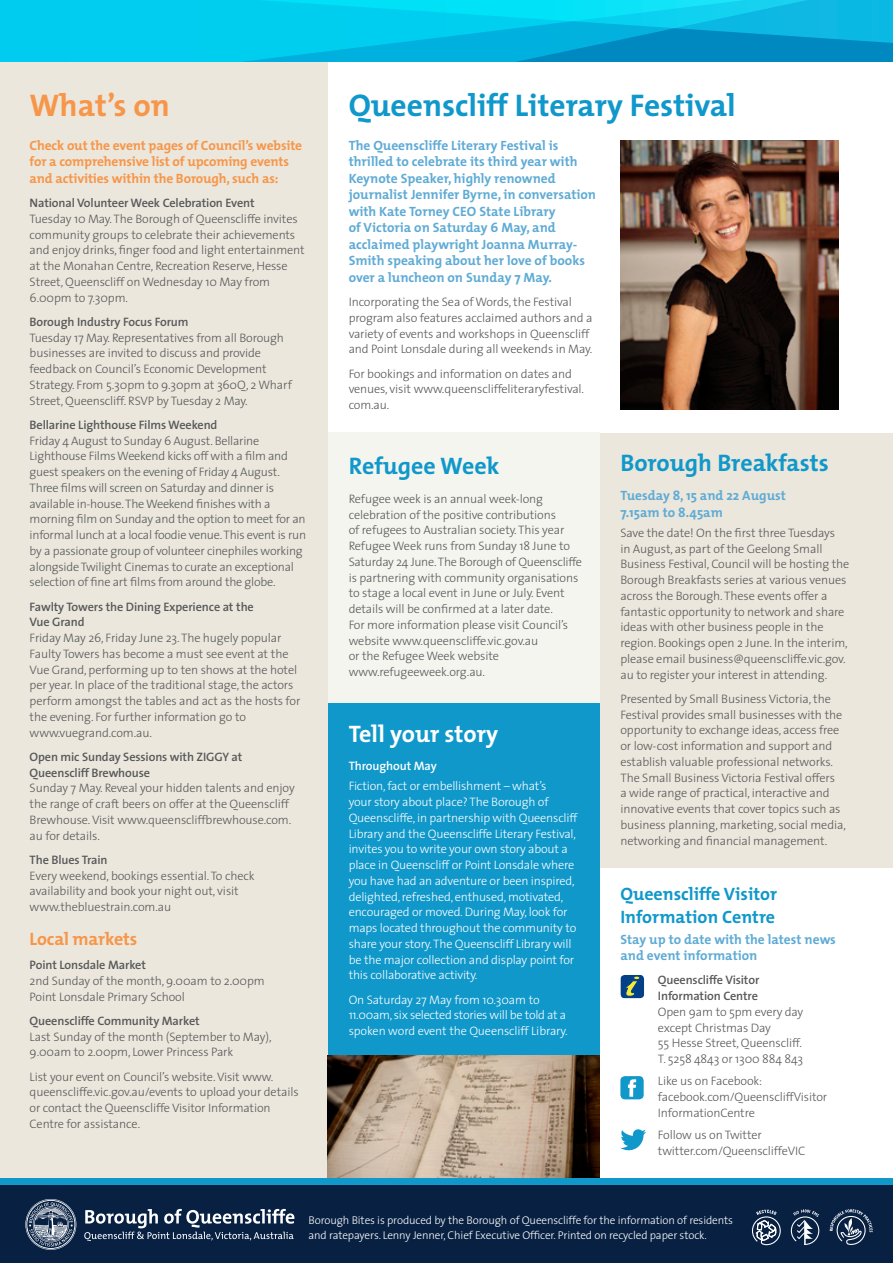
<style>
.page{position:relative;width:893px;height:1263px;background:#fff}
.page>*{position:absolute;margin:0;border:0;box-sizing:border-box;transform-origin:0 0}
.Heading{font:700 31.5px "The Mix";color:#1098cb}
.Heading-2{font:700 31.5px "The Mix";color:#f7964a}
.Heading-3{font:700 24px "The Mix";color:#1098cb}
.Heading-4{font:700 24px "The Mix";color:#fff}
.Subheading{font:700 18px/22.5px "The Mix";color:#1098cb}
.Intro_paragraph{font:700 18px "The Mix";letter-spacing:-.01em;color:#f7964a}
.Intro_paragraph-2{font:700 13.5px/16.5px "The Mix";color:#5fabd5}
.Intro_paragraph-3{font:700 13.5px/16.5px "The Mix";letter-spacing:-.01em;color:#f7964a}
.Body{font:300 12.3px/15.8px "The Sans";letter-spacing:-.01em;color:#57585a}
.Body-2{font:300 12.3px/15.8px "The Sans";letter-spacing:-.015em;color:#fff}
.Body-3{font:600 12.3px "The Sans";letter-spacing:-.01em;color:#fff}
.Body-4{font:300 11.25px/15.8px "The Sans";letter-spacing:-.01em;color:#fff}
.s1{font-weight:600}
</style>
<div class="page">
<div style="left:600px;top:433px;width:293px;height:434px;background:#ebe7dc"></div>
<div style="left:327px;top:433px;width:273px;height:270px;background:#f5f5ef"></div>
<div style="left:327px;top:703px;width:273px;height:484px;background:#1098cb"></div>
<svg style="left:620px;top:975px;width:24px;height:23px"></svg>
<svg style="left:620px;top:1076px;width:24px;height:23px"></svg>
<svg style="left:620px;top:1129px;width:26px;height:22px"></svg>
<div style="left:0;top:61px;width:327px;height:1117px;background:#ebe7dc"></div>
<img style="left:620px;top:141px;width:219px;height:268px">
<img style="left:327px;top:1056px;width:273px;height:122px">
<div style="left:0;top:1185px;width:893px;height:78px;background:#082143"></div>
<div style="left:0;top:1178px;width:893px;height:7px;background:#1098cb"></div>
<svg style="left:752px;top:1209px;width:29px;height:37px"></svg>
<svg style="left:790px;top:1209px;width:30px;height:36px"></svg>
<svg style="left:830px;top:1209px;width:42px;height:36px"></svg>
<svg style="left:25px;top:1199px;width:51px;height:51px"></svg>
<svg style="left:84px;top:1209px;width:210px;height:32px"></svg>
<svg style="left:0;top:0;width:893px;height:61px;background:#02bee5"></svg>
<p class="Heading-2" style="left:30px;top:79px;width:142px">What’s on</p>
<p class="Intro_paragraph-3" style="left:30px;top:137px;width:274px">Check out the event pages of Council’s website for a comprehensive list of upcoming events and activities within the Borough, such as:</p>
<p class="Body" style="left:30px;top:195px;width:277px"><span class="s1">National Volunteer Week Celebration Event<br></span>Tuesday 10 May. The Borough of Queenscliffe invites community groups to celebrate their achievements and enjoy drinks, finger food and light entertainment at the Monahan Centre, Recreation Reserve, Hesse Street, Queenscliff on Wednesday 10 May from 6.00pm to 7.30pm.</p>
<p class="Body" style="left:30px;top:313px;width:264px"><span class="s1">Borough Industry Focus Forum<br></span>Tuesday 17 May. Representatives from all Borough businesses are invited to discuss and provide feedback on Council’s Economic Development Strategy. From 5.30pm to 9.30pm at 360Q, 2 Wharf Street, Queenscliff. RSVP by Tuesday 2 May.</p>
<p class="Body" style="left:30px;top:416px;width:278px"><span class="s1">Bellarine Lighthouse Films Weekend<br></span>Friday 4 August to Sunday 6 August. Bellarine Lighthouse Films Weekend kicks off with a film and guest speakers on the evening of Friday 4 August.<br>Three films will screen on Saturday and dinner is available in-house. The Weekend finishes with a morning film on Sunday and the option to meet for an informal lunch at a local foodie venue. This event is run by a passionate group of volunteer cinephiles working alongside Twilight Cinemas to curate an exceptional selection of fine art films from around the globe.</p>
<p class="Body" style="left:30px;top:598px;width:272px"><span class="s1">Fawlty Towers the Dining Experience at the<br>Vue Grand<br></span>Friday May 26, Friday June 23. The hugely popular Faulty Towers has become a must see event at the Vue Grand, performing up to ten shows at the hotel per year. In place of the traditional stage, the actors perform amongst the tables and act as the hosts for the evening. For further information go to www.vuegrand.com.au.</p>
<p class="Body" style="left:30px;top:748px;width:267px"><span class="s1">Open mic Sunday Sessions with ZIGGY at Queenscliff Brewhouse<br></span>Sunday 7 May. Reveal your hidden talents and enjoy the range of craft beers on offer at the Queenscliff Brewhouse. Visit www.queenscliffbrewhouse.com. au for details.</p>
<p class="Body" style="left:30px;top:851px;width:226px"><span class="s1">The Blues Train<br></span>Every weekend, bookings essential. To check availability and book your night out, visit www.thebluestrain.com.au</p>
<p class="Intro_paragraph" style="left:30px;top:923px;width:109px">Local markets</p>
<p class="Body" style="left:30px;top:956px;width:237px"><span class="s1">Point Lonsdale Market<br></span>2nd Sunday of the month, 9.00am to 2.00pm<br>Point Lonsdale Primary School</p>
<p class="Body" style="left:30px;top:1012px;width:243px"><span class="s1">Queenscliffe Community Market<br></span>Last Sunday of the month (September to May),<br>9.00am to 2.00pm, Lower Princess Park</p>
<p class="Body" style="left:30px;top:1068px;width:271px">List your event on Council’s website. Visit www. queenscliffe.vic.gov.au/events to upload your details or contact the Queenscliffe Visitor Information Centre for assistance.</p>
<p class="Heading" style="left:349px;top:79px;width:388px">Queenscliff Literary Festival</p>
<p class="Intro_paragraph-2" style="left:349px;top:137px;width:249px">The Queenscliffe Literary Festival is thrilled to celebrate its third year with Keynote Speaker, highly renowned journalist Jennifer Byrne, in conversation with Kate Torney CEO State Library<br>of Victoria on Saturday 6 May, and acclaimed playwright Joanna Murray-Smith speaking about her love of books over a luncheon on Sunday 7 May.</p>
<p class="Body" style="left:349px;top:294px;width:245px">Incorporating the Sea of Words, the Festival program also features acclaimed authors and a variety of events and workshops in Queenscliff and Point Lonsdale during all weekends in May.</p>
<p class="Body" style="left:349px;top:365px;width:237px">For bookings and information on dates and venues, visit www.queenscliffeliteraryfestival. com.au.</p>
<p class="Heading-3" style="left:349px;top:446px;width:152px">Refugee Week</p>
<p class="Body" style="left:349px;top:490px;width:235px">Refugee week is an annual week-long celebration of the positive contributions<br>of refugees to Australian society. This year Refugee Week runs from Sunday 18 June to Saturday 24 June. The Borough of Queenscliffe is partnering with community organisations to stage a local event in June or July. Event details will be confirmed at a later date.<br>For more information please visit Council’s website www.queenscliffe.vic.gov.au<br>or the Refugee Week website www.refugeeweek.org.au.</p>
<p class="Heading-4" style="left:349px;top:714px;width:151px">Tell your story</p>
<p class="Body-3" style="left:349px;top:756px;width:90px">Throughout May</p>
<p class="Body-2" style="left:349px;top:778px;width:230px">Fiction, fact or embellishment – what’s<br>your story about place? The Borough of Queenscliffe, in partnership with Queenscliff Library and the Queenscliffe Literary Festival, invites you to write your own story about a place in Queenscliff or Point Lonsdale where you have had an adventure or been inspired, delighted, refreshed, enthused, motivated, encouraged or moved. During May, look for maps located throughout the community to share your story. The Queenscliff Library will be the major collection and display point for this collaborative activity.</p>
<p class="Body-2" style="left:349px;top:991px;width:220px">On Saturday 27 May from 10.30am to<br>11.00am, six selected stories will be told at a spoken word event the Queenscliff Library.</p>
<p class="Heading-3" style="left:620px;top:443px;width:210px">Borough Breakfasts</p>
<p class="Intro_paragraph-2" style="left:620px;top:487px;width:167px">Tuesday 8, 15 and 22 August<br>7.15am to 8.45am</p>
<p class="Body" style="left:620px;top:524px;width:231px">Save the date! On the first three Tuesdays<br>in August, as part of the Geelong Small Business Festival, Council will be hosting the Borough Breakfasts series at various venues across the Borough. These events offer a fantastic opportunity to network and share ideas with other business people in the region. Bookings open 2 June. In the interim, please email business@queenscliffe.vic.gov. au to register your interest in attending.</p>
<p class="Body" style="left:620px;top:690px;width:227px">Presented by Small Business Victoria, the Festival provides small businesses with the opportunity to exchange ideas, access free or low-cost information and support and establish valuable professional networks.<br>The Small Business Victoria Festival offers<br>a wide range of practical, interactive and innovative events that cover topics such as business planning, marketing, social media, networking and financial management.</p>
<p class="Subheading" style="left:620px;top:882px;width:158px">Queenscliffe Visitor<br>Information Centre</p>
<p class="Intro_paragraph-2" style="left:620px;top:930px;width:217px">Stay up to date with the latest news and event information</p>
<p class="Body" style="left:658px;top:972px;width:147px"><span class="s1">Queenscliffe Visitor<br>Information Centre<br></span>Open 9am to 5pm every day except Christmas Day<br>55 Hesse Street, Queenscliff.<br>T. 5258 4843 or 1300 884 843</p>
<p class="Body" style="left:658px;top:1073px;width:171px">Like us on Facebook: facebook.com/QueenscliffVisitor<br>InformationCentre</p>
<p class="Body" style="left:658px;top:1126px;width:149px">Follow us on Twitter twitter.com/QueenscliffeVIC</p>
<p class="Body-4" style="left:309px;top:1211px;width:426px">Borough Bites is produced by the Borough of Queenscliffe for the information of residents and ratepayers. Lenny Jenner, Chief Executive Officer. Printed on recycled paper stock.</p>
</div>
